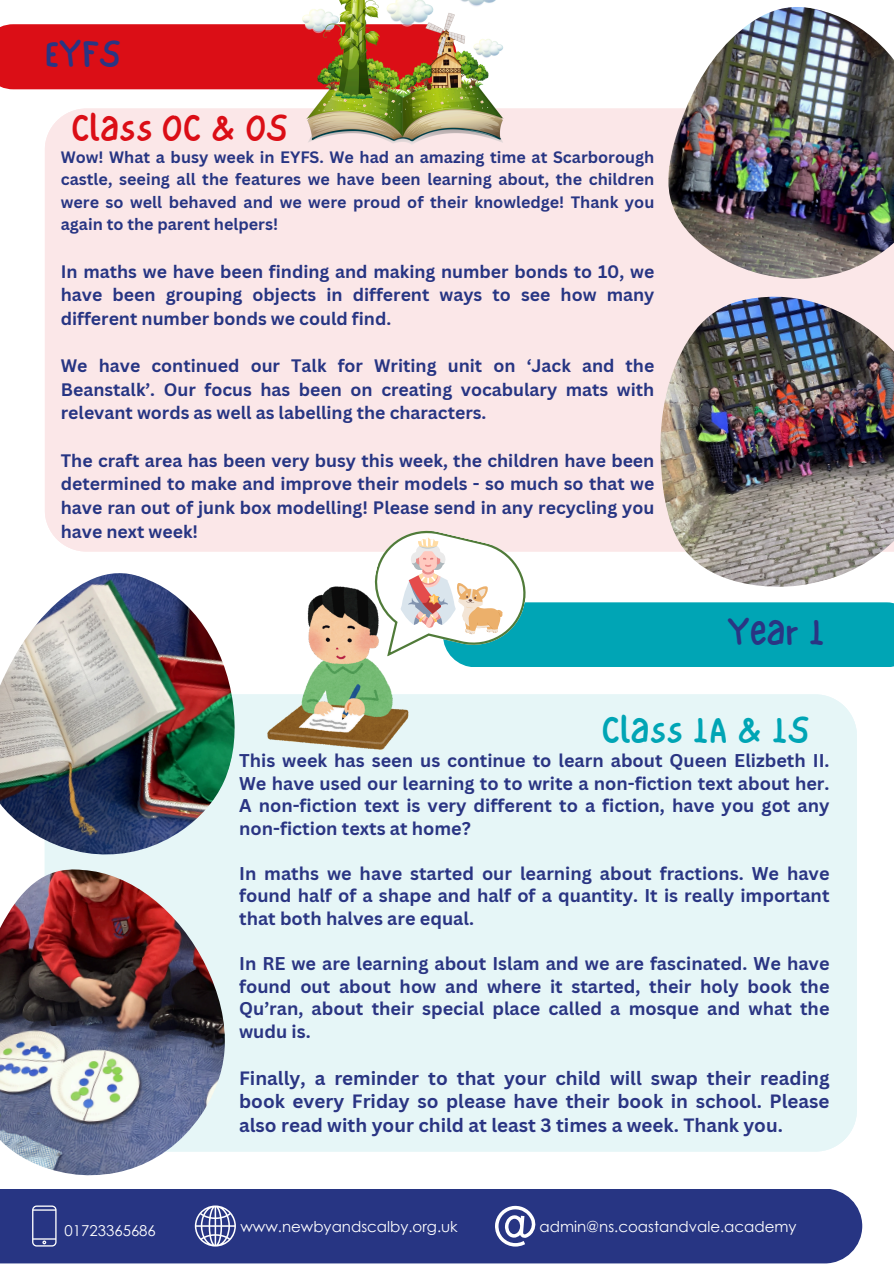
<style>
.page{position:relative;width:894px;height:1264px;background:#fff}
.page>*{position:absolute;margin:0;border:0;box-sizing:border-box;transform-origin:0 0}
.t1{font:39px "NF One Little Font Regular";color:#00a5b5}
.t2{font:39px "NF One Little Font Regular";color:#db0e16}
.t3{font:39px "NF One Little Font Regular";color:#2a3583}
.t4{font:700 18.75px/23.7px "Canva Sans";color:#2a3583;text-align:justify}
.t5{font:700 18px/22.5px "Canva Sans";color:#2a3583;text-align:justify}
.t6{font:700 17.55px/23.7px "Canva Sans";color:#273583;text-align:justify}
.t7{font:700 16.05px/22.5px "Canva Sans";color:#273583;text-align:justify}
.t8{font:15px "Century Gothic";color:#fff}
</style>
<div class="page">
<div style="left:45px;top:108px;width:848px;height:443px;background:#fbe7e8"></div>
<div style="left:0;top:24px;width:303px;height:65px;background:#db0e16"></div>
<div style="left:0;top:1189px;width:861px;height:74px;background:#273583"></div>
<svg style="left:32px;top:1205px;width:25px;height:41px"></svg>
<svg style="left:195px;top:1205px;width:41px;height:41px"></svg>
<svg style="left:494px;top:1205px;width:42px;height:41px"></svg>
<img style="left:665px;top:7px;width:228px;height:282px">
<img style="left:657px;top:290px;width:236px;height:235px">
<div style="left:227px;top:694px;width:629px;height:457px;background:#e6f6f7"></div>
<img style="left:0;top:573px;width:236px;height:294px">
<img style="left:0;top:865px;width:227px;height:311px">
<img style="left:267px;top:586px;width:141px;height:164px">
<svg style="left:371px;top:525px;width:522px;height:142px"></svg>
<img style="left:303px;top:0;width:200px;height:145px">
<p class="t3" style="left:45px;top:31px;width:77px">EYFS</p>
<p class="t2" style="left:71px;top:104px;width:218px">Class 0C &amp; 0S</p>
<p class="t7" style="left:61px;top:145px;width:595px">Wow! What a busy week in EYFS. We had an amazing time at Scarborough castle, seeing all the features we have been learning about, the children were so well behaved and we were proud of their knowledge! Thank you again to the parent helpers!</p>
<p class="t6" style="left:61px;top:259px;width:595px">In maths we have been finding and making number bonds to 10, we have been grouping objects in different ways to see how many different number bonds we could find.</p>
<h2 class="t6" style="left:61px;top:353px;width:595px">We have continued our Talk for Writing unit on ‘Jack and the Beanstalk’. Our focus has been on creating vocabulary mats with relevant words as well as labelling the characters.</h2>
<h2 class="t6" style="left:61px;top:448px;width:595px">The craft area has been very busy this week, the children have been determined to make and improve their models - so much so that we have ran out of junk box modelling! Please send in any recycling you have next week!</h2>
<p class="t3" style="left:727px;top:609px;width:99px">Year 1</p>
<h3 class="t1" style="left:601px;top:706px;width:210px">Class 1A &amp; 1S</h3>
<h1 class="t8" style="left:64px;top:1220px;width:93px">01723365686</h1>
<h3 class="t5" style="left:239px;top:749px;width:591px">This week has seen us continue to learn about Queen Elizbeth II.<br>We have used our learning to to write a non-fiction text about her.<br>A non-fiction text is very different to a fiction, have you got any non-fiction texts at home?</h3>
<h3 class="t5" style="left:239px;top:861px;width:591px">In maths we have started our learning about fractions. We have found half of a shape and half of a quantity. It is really important that both halves are equal.</h3>
<h3 class="t5" style="left:239px;top:951px;width:591px">In RE we are learning about Islam and we are fascinated. We have found out about how and where it started, their holy book the Qu’ran, about their special place called a mosque and what the wudu is.</h3>
<h3 class="t4" style="left:239px;top:1065px;width:591px">Finally, a reminder to that your child will swap their reading book every Friday so please have their book in school. Please also read with your child at least 3 times a week. Thank you.</h3>
<p class="t8" style="left:240px;top:1216px;width:219px">www.newbyandscalby.org.uk</p>
<p class="t8" style="left:539px;top:1216px;width:258px">admin@ns.coastandvale.academy</p>
</div>
